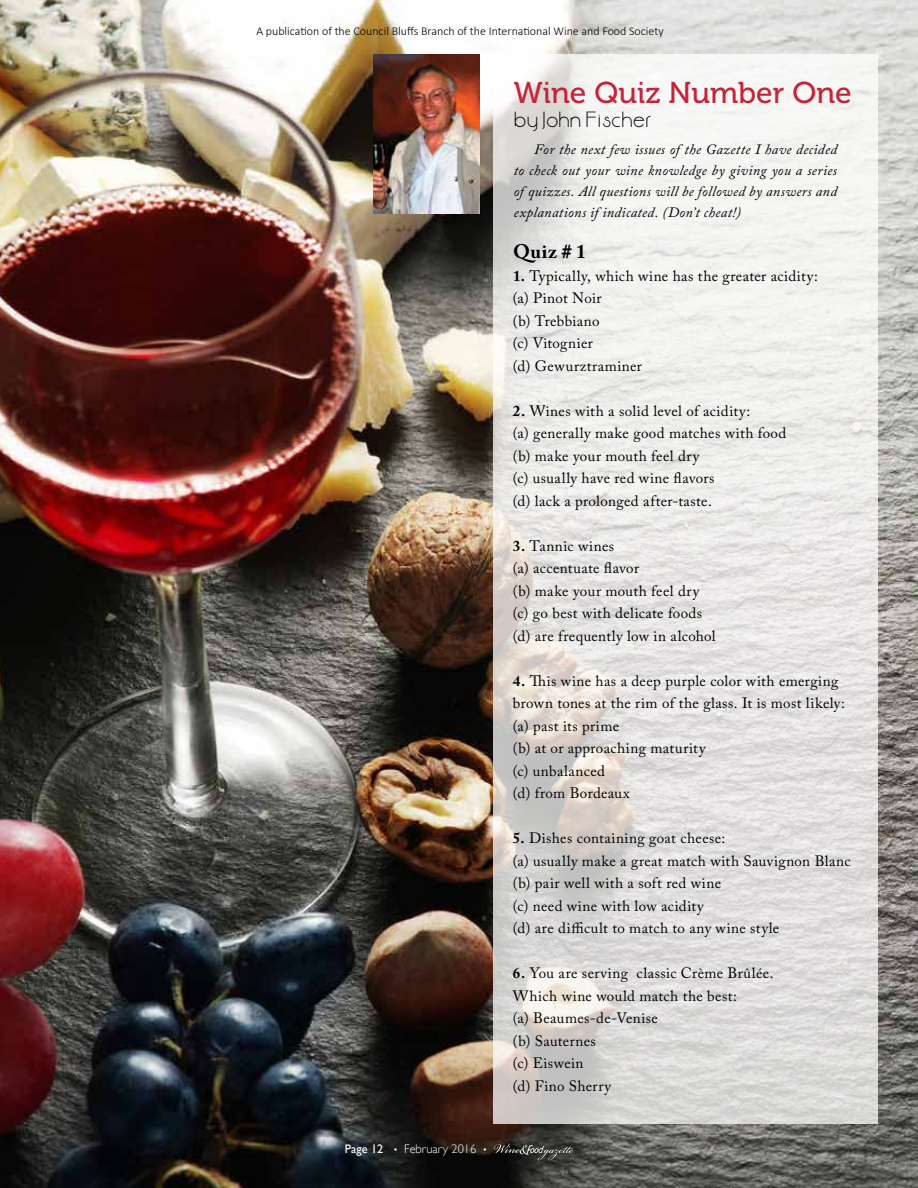
<style>
.page{position:relative;width:918px;height:1188px;background:#fff}
.page>*{position:absolute;margin:0;border:0;box-sizing:border-box;transform-origin:0 0}
.t1{font:30px "Museo 500";color:#c52438}
.t2{font:19.5px "Aase Font";color:#000}
.t3{font:700 19.5px "Adobe Caslon Pro";color:#000}
.t4{font:15px/22.5px "Adobe Caslon Pro";letter-spacing:.025em;color:#000}
.t5{font:italic 14.25px/21px "Adobe Caslon Pro";letter-spacing:.025em;color:#000;text-align:justify}
.t6{font:300 12.3px "Gill Sans";color:#fff}
.t7{font:300 12px "Calibri";color:#000}
.s1{font-weight:400}
.s2{font-family:"Avenir LT Std";font-weight:900}
.s3{font-weight:700}
</style>
<div class="page">
<img style="left:0;top:0;width:918px;height:1188px">
<svg style="left:494px;top:54px;width:384px;height:1069px"></svg>
<img style="left:374px;top:54px;width:106px;height:159px">
<svg style="left:494px;top:1143px;width:79px;height:17px"></svg>
<p class="t7" style="left:256px;top:24px;width:409px">A publication of the Council Bluffs Branch of the International Wine and Food Society</p>
<h1 class="t1" style="left:514px;top:76px;width:340px">Wine Quiz Number One</h1>
<h2 class="t2" style="left:514px;top:108px;width:139px">by John Fischer</h2>
<p class="t6" style="left:345px;top:1142px;width:143px"><span class="s1">Page 12</span> <span class="s2">·</span> February 2016 <span class="s2">·</span></p>
<p class="t5" style="left:514px;top:139px;width:325px;text-indent:20px">For the next few issues of the Gazette I have decided to check out your wine knowledge by giving you a series of quizzes. All questions will be followed by answers and explanations if indicated. (Don’t cheat!)</p>
<h2 class="t3" style="left:513px;top:240px;width:74px">Quiz # 1</h2>
<p class="t4" style="left:513px;top:264px;width:306px"><span class="s3">1.</span> Typically, which wine has the greater acidity: (a) Pinot Noir<br>(b) Trebbiano<br>(c) Vitognier<br>(d) Gewurztraminer</p>
<p class="t4" style="left:513px;top:399px;width:275px"><span class="s3">2.</span> Wines with a solid level of acidity:<br>(a) generally make good matches with food (b) make your mouth feel dry<br>(c) usually have red wine flavors<br>(d) lack a prolonged after-taste.</p>
<p class="t4" style="left:513px;top:534px;width:204px"><span class="s3">3.</span> Tannic wines<br>(a) accentuate flavor<br>(b) make your mouth feel dry (c) go best with delicate foods (d) are frequently low in alcohol</p>
<p class="t4" style="left:513px;top:669px;width:334px"><span class="s3">4.</span> This wine has a deep purple color with emerging brown tones at the rim of the glass. It is most likely: (a) past its prime<br>(b) at or approaching maturity<br>(c) unbalanced<br>(d) from Bordeaux</p>
<p class="t4" style="left:513px;top:827px;width:339px"><span class="s3">5.</span> Dishes containing goat cheese:<br>(a) usually make a great match with Sauvignon Blanc (b) pair well with a soft red wine<br>(c) need wine with low acidity<br>(d) are difficult to match to any wine style</p>
<p class="t4" style="left:513px;top:962px;width:262px"><span class="s3">6.</span> You are serving classic Crème Brûlée.<br>Which wine would match the best:<br>(a) Beaumes-de-Venise<br>(b) Sauternes<br>(c) Eiswein<br>(d) Fino Sherry</p>
</div>
